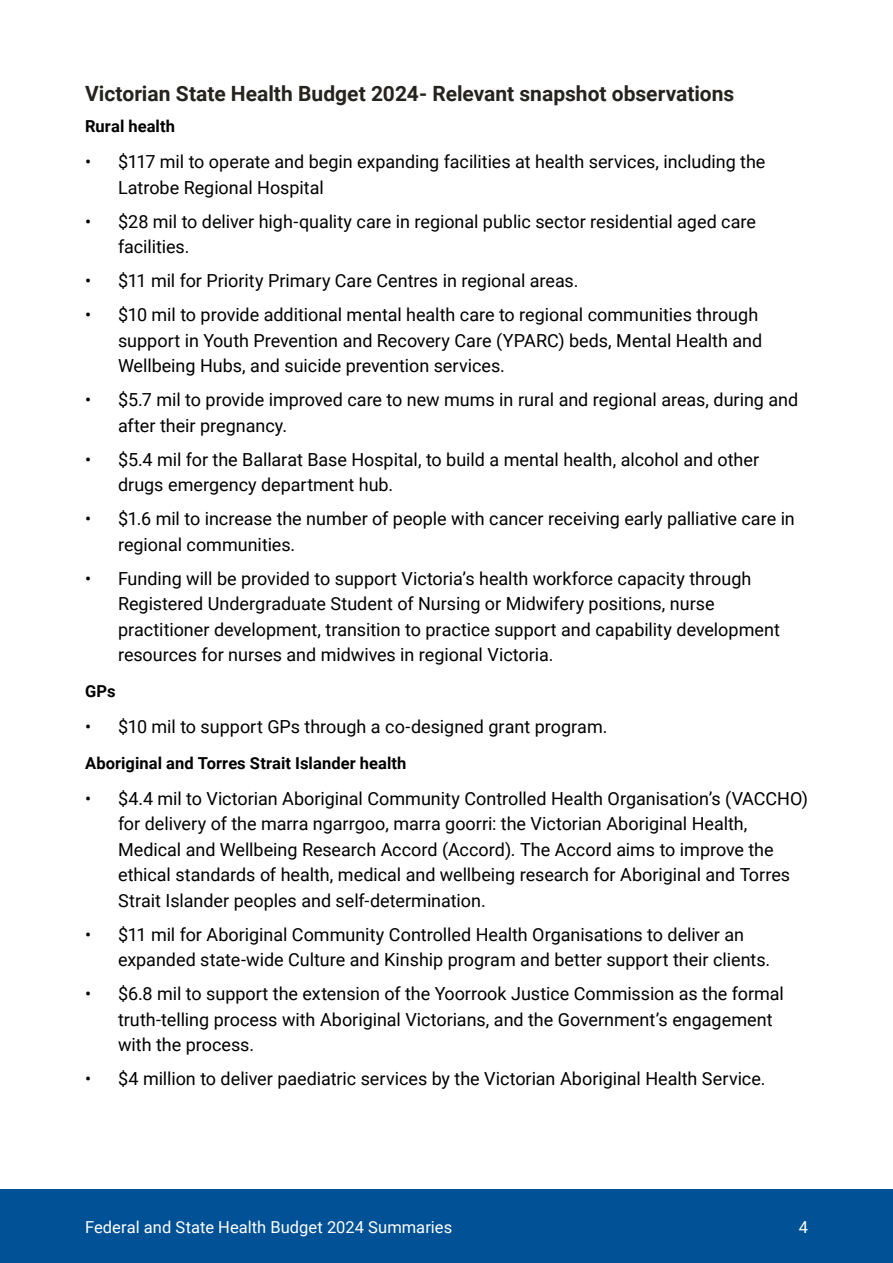
<style>
.page{position:relative;width:893px;height:1263px;background:#fff}
.page>*{position:absolute;margin:0;border:0;box-sizing:border-box;transform-origin:0 0}
.t1{font:700 21px "Roboto";color:#24231e}
.t2{font:18px/25.5px "Roboto";color:#000}
.t3{font:700 16.5px "Roboto";letter-spacing:.005em;color:#000}
.t4{font:16.5px "Roboto";letter-spacing:.005em;color:#fff}
</style>
<div class="page">
<div style="left:0;top:1189px;width:893px;height:74px;background:#005196"></div>
<p class="t1" style="left:85px;top:79px;width:651px">Victorian State Health Budget 2024- Relevant snapshot observations</p>
<p class="t3" style="left:85px;top:115px;width:92px">Rural health</p>
<p class="t2" style="left:118px;top:148px;width:649px;text-indent:-33px">• $117 mil to operate and begin expanding facilities at health services, including the<br>Latrobe Regional Hospital</p>
<p class="t2" style="left:118px;top:208px;width:639px;text-indent:-33px">• $28 mil to deliver high-quality care in regional public sector residential aged care facilities.</p>
<p class="t2" style="left:85px;top:267px;width:495px">• $11 mil for Priority Primary Care Centres in regional areas.</p>
<p class="t2" style="left:118px;top:301px;width:646px;text-indent:-33px">• $10 mil to provide additional mental health care to regional communities through support in Youth Prevention and Recovery Care (YPARC) beds, Mental Health and<br>Wellbeing Hubs, and suicide prevention services.</p>
<p class="t2" style="left:118px;top:386px;width:682px;text-indent:-33px">• $5.7 mil to provide improved care to new mums in rural and regional areas, during and after their pregnancy.</p>
<p class="t2" style="left:118px;top:446px;width:643px;text-indent:-33px">• $5.4 mil for the Ballarat Base Hospital, to build a mental health, alcohol and other drugs emergency department hub.</p>
<p class="t2" style="left:118px;top:505px;width:678px;text-indent:-33px">• $1.6 mil to increase the number of people with cancer receiving early palliative care in regional communities.</p>
<p class="t2" style="left:118px;top:565px;width:663px;text-indent:-33px">• Funding will be provided to support Victoria’s health workforce capacity through Registered Undergraduate Student of Nursing or Midwifery positions, nurse practitioner development, transition to practice support and capability development resources for nurses and midwives in regional Victoria.</p>
<p class="t3" style="left:85px;top:680px;width:32px">GPs</p>
<p class="t2" style="left:85px;top:713px;width:524px">• $10 mil to support GPs through a co-designed grant program.</p>
<p class="t3" style="left:85px;top:751px;width:323px">Aboriginal and Torres Strait Islander health</p>
<p class="t2" style="left:118px;top:785px;width:691px;text-indent:-33px">• $4.4 mil to Victorian Aboriginal Community Controlled Health Organisation’s (VACCHO) for delivery of the marra ngarrgoo, marra goorri: the Victorian Aboriginal Health, Medical and Wellbeing Research Accord (Accord). The Accord aims to improve the ethical standards of health, medical and wellbeing research for Aboriginal and Torres Strait Islander peoples and self-determination.</p>
<p class="t2" style="left:118px;top:921px;width:654px;text-indent:-33px">• $11 mil for Aboriginal Community Controlled Health Organisations to deliver an expanded state-wide Culture and Kinship program and better support their clients.</p>
<p class="t2" style="left:118px;top:980px;width:667px;text-indent:-33px">• $6.8 mil to support the extension of the Yoorrook Justice Commission as the formal truth-telling process with Aboriginal Victorians, and the Government’s engagement with the process.</p>
<p class="t2" style="left:85px;top:1065px;width:682px">• $4 million to deliver paediatric services by the Victorian Aboriginal Health Service.</p>
<p class="t4" style="left:85px;top:1215px;width:369px">Federal and State Health Budget 2024 Summaries</p>
<p class="t4" style="left:799px;top:1215px;width:11px">4</p>
</div>
